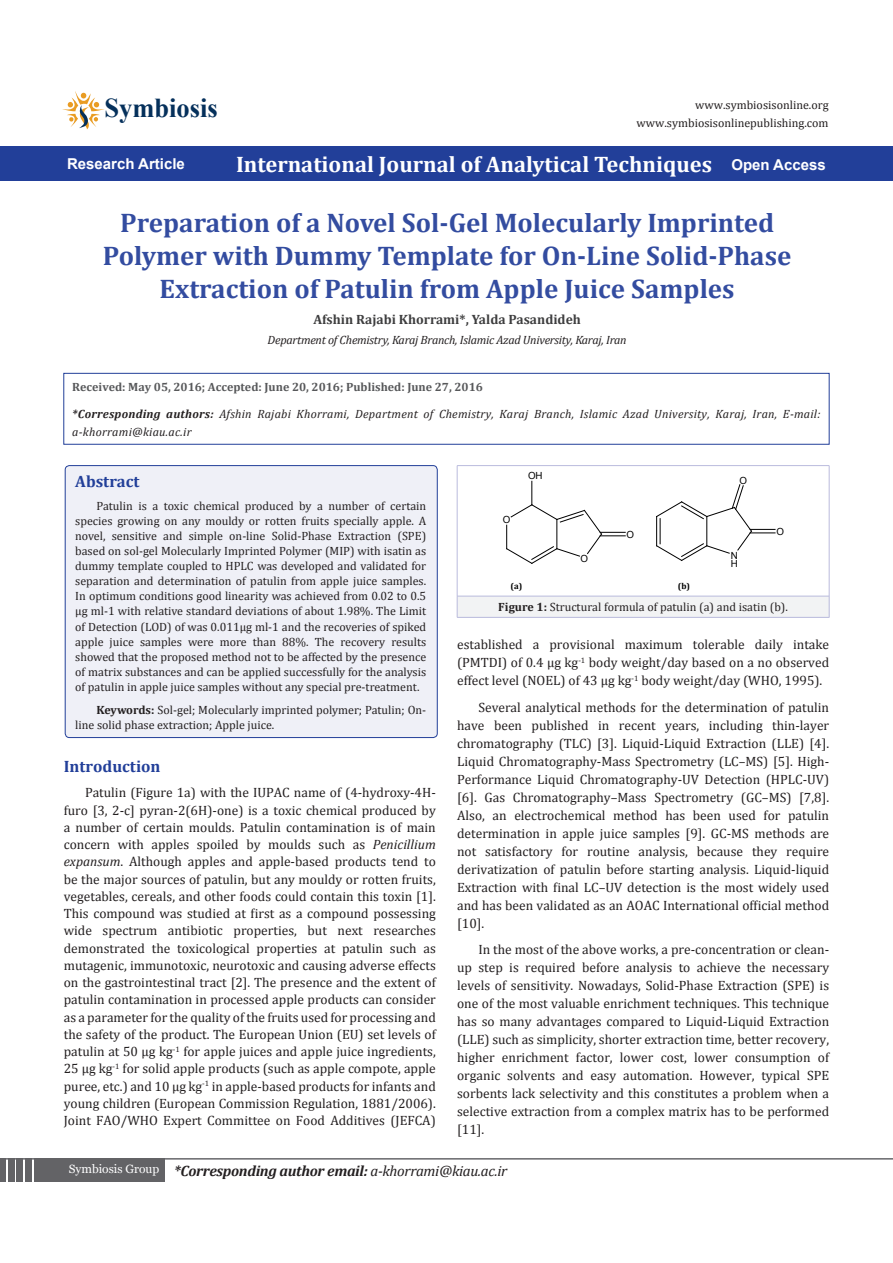
<style>
.page{position:relative;width:893px;height:1263px;background:#fff}
.page>*{position:absolute;margin:0;border:0;box-sizing:border-box;transform-origin:0 0}
.t1{font:700 27.3px "Times New Roman";color:#05305b}
.t2{font:700 27px/33px "Cambria";color:#334ca0;text-align:center}
.Default{font:700 22.5px "Cambria";color:#fff}
.List_Paragraph{font:700 16.5px "Cambria";color:#223f99}
.Sideheadings{font:700 16.5px "Cambria";color:#223f99}
.t3{font:italic 700 15px "Cambria";letter-spacing:-.02em;color:#231f20}
.Default-2{font:700 15px "Arial";color:#fff}
.t4{font:13.5px/18px "Cambria";color:#231f20;text-align:justify}
.t5{font:700 13.5px "Cambria";color:#3e3e3f}
.List_Paragraph-2{font:12px/15px "Cambria";color:#231f20;text-align:justify}
.Pa8{font:italic 12px/18px "Cambria";letter-spacing:.02em;color:#231f20}
.Pa8-2{font:italic 12px "Cambria";letter-spacing:-.02em;color:#231f20}
.Pa8-3{font:700 12px "Cambria";color:#57585a}
.Pa0{font:12px "Cambria";color:#221e1f}
.t6{font:9.9px/8.2px "Arial";color:#000}
.t7{font:700 8.7px "Cambria";color:#000}
.s1{font-weight:700}
.s2{font-style:italic}
.s3{font-weight:400}
</style>
<div class="page">
<hr style="left:0;top:1158px;width:893px;height:1px;background:#636366">
<div style="left:34px;top:1159px;width:130px;height:23px;background:#636366"></div>
<div style="left:25px;top:1159px;width:7px;height:23px;background:#636366"></div>
<div style="left:17px;top:1159px;width:6px;height:23px;background:#636366"></div>
<div style="left:8px;top:1159px;width:6px;height:23px;background:#636366"></div>
<div style="left:0;top:1159px;width:6px;height:23px;background:#636366"></div>
<svg style="left:62px;top:91px;width:42px;height:38px"></svg>
<div style="left:0;top:146px;width:893px;height:35px;background:#223f99"></div>
<div style="left:65px;top:466px;width:372px;height:271px;background:#eff0f7;border-radius:4px"></div>
<div style="left:65px;top:466px;width:372px;height:272px;border:1px solid #223f99;border-radius:4px"></div>
<svg style="left:64px;top:373px;width:765px;height:71px"></svg>
<div style="left:457px;top:596px;width:372px;height:21px;background:#f2f3f4"></div>
<hr style="left:457px;top:465px;width:372px;height:1px;background:#babbdd">
<hr style="left:457px;top:466px;width:1px;height:130px;background:#babbdd">
<hr style="left:829px;top:466px;width:1px;height:130px;background:#babbdd">
<hr style="left:457px;top:596px;width:372px;height:1px;background:#babbdd">
<svg style="left:457px;top:597px;width:1px;height:20px"></svg>
<svg style="left:829px;top:596px;width:1px;height:21px"></svg>
<hr style="left:457px;top:617px;width:372px;height:1px;background:#babbdd">
<svg style="left:656px;top:484px;width:119px;height:77px"></svg>
<svg style="left:506px;top:481px;width:119px;height:83px"></svg>
<p class="t1" style="left:105px;top:89px;width:115px">Symbiosis</p>
<p class="Pa0" style="left:695px;top:98px;width:135px">www.symbiosisonline.org</p>
<p class="Pa0" style="left:637px;top:116px;width:193px">www.symbiosisonlinepublishing.com</p>
<p class="Default-2" style="left:67px;top:154px;width:119px">Research Article</p>
<p class="Default" style="left:236px;top:149px;width:478px">International Journal of Analytical Techniques</p>
<p class="Default-2" style="left:731px;top:154px;width:96px">Open Access</p>
<p class="t2" style="left:103px;top:205px;width:690px">Preparation of a Novel Sol-Gel Molecularly Imprinted<br>Polymer with Dummy Template for On-Line Solid-Phase<br>Extraction of Patulin from Apple Juice Samples</p>
<p class="t5" style="left:313px;top:310px;width:269px">Afshin Rajabi Khorrami*, Yalda Pasandideh</p>
<p class="Pa8-2" style="left:268px;top:331px;width:361px">Department of Chemistry, Karaj Branch, Islamic Azad University, Karaj, Iran</p>
<p class="Pa8-3" style="left:72px;top:379px;width:412px">Received: May 05, 2016; Accepted: June 20, 2016; Published: June 27, 2016</p>
<p class="Pa8" style="left:72px;top:404px;width:750px"><span class="s1">*Corresponding authors:</span> Afshin Rajabi Khorrami, Department of Chemistry, Karaj Branch, Islamic Azad University, Karaj, Iran, E-mail: a-khorrami@kiau.ac.ir</p>
<p class="Sideheadings" style="left:75px;top:470px;width:66px">Abstract</p>
<p class="List_Paragraph-2" style="left:75px;top:499px;width:353px;text-indent:21px">Patulin is a toxic chemical produced by a number of certain species growing on any mouldy or rotten fruits specially apple. A novel, sensitive and simple on-line Solid-Phase Extraction (SPE) based on sol-gel Molecularly Imprinted Polymer (MIP) with isatin as dummy template coupled to HPLC was developed and validated for separation and determination of patulin from apple juice samples.<br>In optimum conditions good linearity was achieved from 0.02 to 0.5 µg ml-1 with relative standard deviations of about 1.98%. The Limit of Detection (LOD) of was 0.011µg ml-1 and the recoveries of spiked apple juice samples were more than 88%. The recovery results showed that the proposed method not to be affected by the presence of matrix substances and can be applied successfully for the analysis of patulin in apple juice samples without any special pre-treatment.</p>
<p class="List_Paragraph-2" style="left:75px;top:702px;width:352px;text-indent:21px"><span class="s1">Keywords:</span> Sol-gel; Molecularly imprinted polymer; Patulin; On&shy;line solid phase extraction; Apple juice.</p>
<p class="List_Paragraph" style="left:64px;top:754px;width:98px">Introduction</p>
<p class="t4" style="left:64px;top:784px;width:374px;line-height:17.2px;text-indent:21px">Patulin (Figure 1a) with the IUPAC name of (4-hydroxy-4H&shy;furo [3, 2-c] pyran-2(6H)-one) is a toxic chemical produced by a number of certain moulds. Patulin contamination is of main concern with apples spoiled by moulds such as <span class="s2">Penicillium expansum</span>. Although apples and apple-based products tend to be the major sources of patulin, but any mouldy or rotten fruits, vegetables, cereals, and other foods could contain this toxin [1].<br>This compound was studied at first as a compound possessing wide spectrum antibiotic properties, but next researches demonstrated the toxicological properties at patulin such as mutagenic, immunotoxic, neurotoxic and causing adverse effects on the gastrointestinal tract [2]. The presence and the extent of patulin contamination in processed apple products can consider as a parameter for the quality of the fruits used for processing and the safety of the product. The European Union (EU) set levels of patulin at 50 µg kg<sup>-1</sup> for apple juices and apple juice ingredients, 25 µg kg<sup>-1</sup> for solid apple products (such as apple compote, apple puree, etc.) and 10 µg kg<sup>-1</sup> in apple-based products for infants and young children (European Commission Regulation, 1881/2006).<br>Joint FAO/WHO Expert Committee on Food Additives (JEFCA)</p>
<p class="t6" style="left:503px;top:516px;width:9px">O</p>
<p class="t6" style="left:528px;top:472px;width:16px">OH</p>
<p class="t6" style="left:581px;top:554px;width:9px">O</p>
<p class="t6" style="left:627px;top:530px;width:9px">O</p>
<p class="t6" style="left:739px;top:476px;width:9px">O</p>
<p class="t6" style="left:731px;top:551px;width:9px">N<br>H</p>
<p class="t6" style="left:777px;top:527px;width:9px">O</p>
<p class="t7" style="left:511px;top:580px;width:13px">(a)</p>
<p class="t7" style="left:678px;top:580px;width:14px">(b)</p>
<p class="List_Paragraph-2" style="left:498px;top:600px;width:291px"><span class="s1">Figure 1:</span> Structural formula of patulin (a) and isatin (b).</p>
<p class="t4" style="left:457px;top:635px;width:374px">established a provisional maximum tolerable daily intake (PMTDI) of 0.4 µg kg<sup>-1</sup> body weight/day based on a no observed effect level (NOEL) of 43 µg kg<sup>-1</sup> body weight/day (WHO, 1995).</p>
<p class="t4" style="left:457px;top:698px;width:374px;text-indent:21px">Several analytical methods for the determination of patulin have been published in recent years, including thin-layer chromatography (TLC) [3]. Liquid-Liquid Extraction (LLE) [4].<br>Liquid Chromatography-Mass Spectrometry (LC–MS) [5]. High-Performance Liquid Chromatography-UV Detection (HPLC-UV) [6]. Gas Chromatography–Mass Spectrometry (GC–MS) [7,8].<br>Also, an electrochemical method has been used for patulin determination in apple juice samples [9]. GC-MS methods are not satisfactory for routine analysis, because they require derivatization of patulin before starting analysis. Liquid-liquid Extraction with final LC–UV detection is the most widely used and has been validated as an AOAC International official method [10].</p>
<p class="t4" style="left:457px;top:940px;width:374px;text-indent:21px">In the most of the above works, a pre-concentration or clean&shy;up step is required before analysis to achieve the necessary levels of sensitivity. Nowadays, Solid-Phase Extraction (SPE) is one of the most valuable enrichment techniques. This technique has so many advantages compared to Liquid-Liquid Extraction (LLE) such as simplicity, shorter extraction time, better recovery, higher enrichment factor, lower cost, lower consumption of organic solvents and easy automation. However, typical SPE sorbents lack selectivity and this constitutes a problem when a selective extraction from a complex matrix has to be performed [11].</p>
<p class="t3" style="left:69px;top:1160px;width:440px"><sup>Symbiosis</sup> <sup>Group</sup> *Corresponding author email: <span class="s3">a-khorrami@kiau.ac.ir</span></p>
</div>
